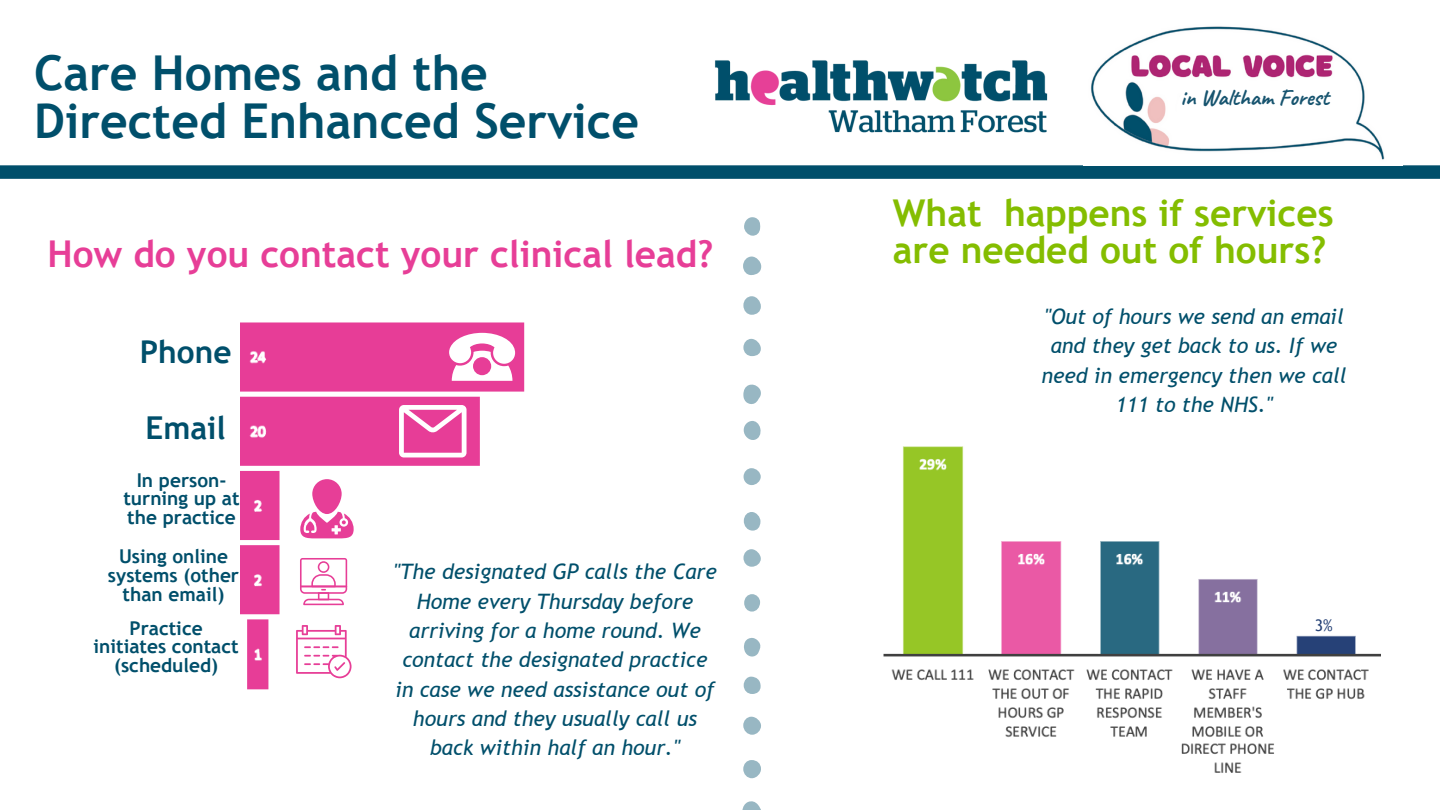
<style>
.page{position:relative;width:1440px;height:810px;background:#fff}
.page>*{position:absolute;margin:0;border:0;box-sizing:border-box;transform-origin:0 0}
.t1{font:700 48.1px/47.8px "Trebuchet MS";color:#004f6b}
.t2{font:700 36.9px/36.8px "Trebuchet MS";color:#84bd00}
.t3{font:700 36.9px "Trebuchet MS";color:#e73e97}
.t4{font:700 31.5px "Trebuchet MS";color:#004f6b}
.t5{font:700 22.8px "Caveat";color:#17546f}
.t6{font:italic 21.3px/29.4px "Trebuchet MS";color:#004f6b;text-align:center}
.t7{font:700 19.1px/18.8px "Trebuchet MS";color:#004f6b;text-align:center}
.t8{font:16px "Trebuchet MS";color:#254176}
</style>
<div class="page">
<img style="left:715px;top:60px;width:333px;height:73px">
<div style="left:0;top:165px;width:1440px;height:14px;background:#004f6b"></div>
<img style="left:241px;top:322px;width:284px;height:368px">
<div style="left:312px;top:479px;width:30px;height:35px;background:#e73e97;border-radius:15px"></div>
<svg style="left:300px;top:512px;width:54px;height:26px"></svg>
<svg style="left:300px;top:558px;width:47px;height:47px"></svg>
<svg style="left:296px;top:625px;width:56px;height:53px"></svg>
<svg style="left:742px;top:801px;width:19px;height:9px"></svg>
<svg style="left:743px;top:384px;width:18px;height:20px"></svg>
<div style="left:743px;top:257px;width:18px;height:18px;background:#98b7c3;border-radius:50%"></div>
<svg style="left:743px;top:296px;width:18px;height:19px"></svg>
<div style="left:743px;top:760px;width:18px;height:18px;background:#98b7c3;border-radius:50%"></div>
<svg style="left:744px;top:421px;width:17px;height:19px"></svg>
<svg style="left:743px;top:717px;width:18px;height:18px"></svg>
<svg style="left:744px;top:512px;width:17px;height:19px"></svg>
<svg style="left:744px;top:638px;width:17px;height:19px"></svg>
<svg style="left:743px;top:339px;width:18px;height:17px"></svg>
<svg style="left:744px;top:217px;width:17px;height:19px"></svg>
<svg style="left:743px;top:549px;width:18px;height:18px"></svg>
<svg style="left:744px;top:676px;width:17px;height:18px"></svg>
<svg style="left:744px;top:468px;width:17px;height:17px"></svg>
<div style="left:744px;top:594px;width:16px;height:18px;background:#98b7c3;border-radius:50%"></div>
<svg style="left:449px;top:333px;width:66px;height:48px"></svg>
<svg style="left:399px;top:405px;width:68px;height:52px"></svg>
<img style="left:883px;top:446px;width:497px;height:327px">
<img style="left:1091px;top:26px;width:294px;height:134px">
<div style="left:1176px;top:85px;width:171px;height:48px;background:#fff;border-radius:24px"></div>
<p class="t1" style="left:34px;top:49px;width:606px">Care Homes and the<br>Directed Enhanced Service</p>
<p class="t3" style="left:47px;top:232px;width:667px">How do you contact your clinical lead?</p>
<p class="t4" style="left:140px;top:333px;width:93px">Phone</p>
<p class="t4" style="left:145px;top:410px;width:82px">Email</p>
<p class="t7" style="left:123px;top:470px;width:118px">In person&shy;turning up at the practice</p>
<p class="t7" style="left:108px;top:547px;width:133px">Using online systems (other than email)</p>
<p class="t7" style="left:93px;top:618px;width:147px">Practice initiates contact (scheduled)</p>
<p class="t6" style="left:393px;top:557px;width:325px">"The designated GP calls the Care<br>Home every Thursday before arriving for a home round. We contact the designated practice in case we need assistance out of hours and they usually call us back within half an hour."</p>
<p class="t5" style="left:1181px;top:83px;width:150px">in Waltham Forest</p>
<p class="t2" style="left:893px;top:194px;width:442px">What happens if services are needed out of hours?</p>
<p class="t6" style="left:1041px;top:301px;width:307px">"Out of hours we send an email and they get back to us. If we need in emergency then we call<br>111 to the NHS."</p>
<p class="t8" style="left:1315px;top:616px;width:19px">3%</p>
</div>
